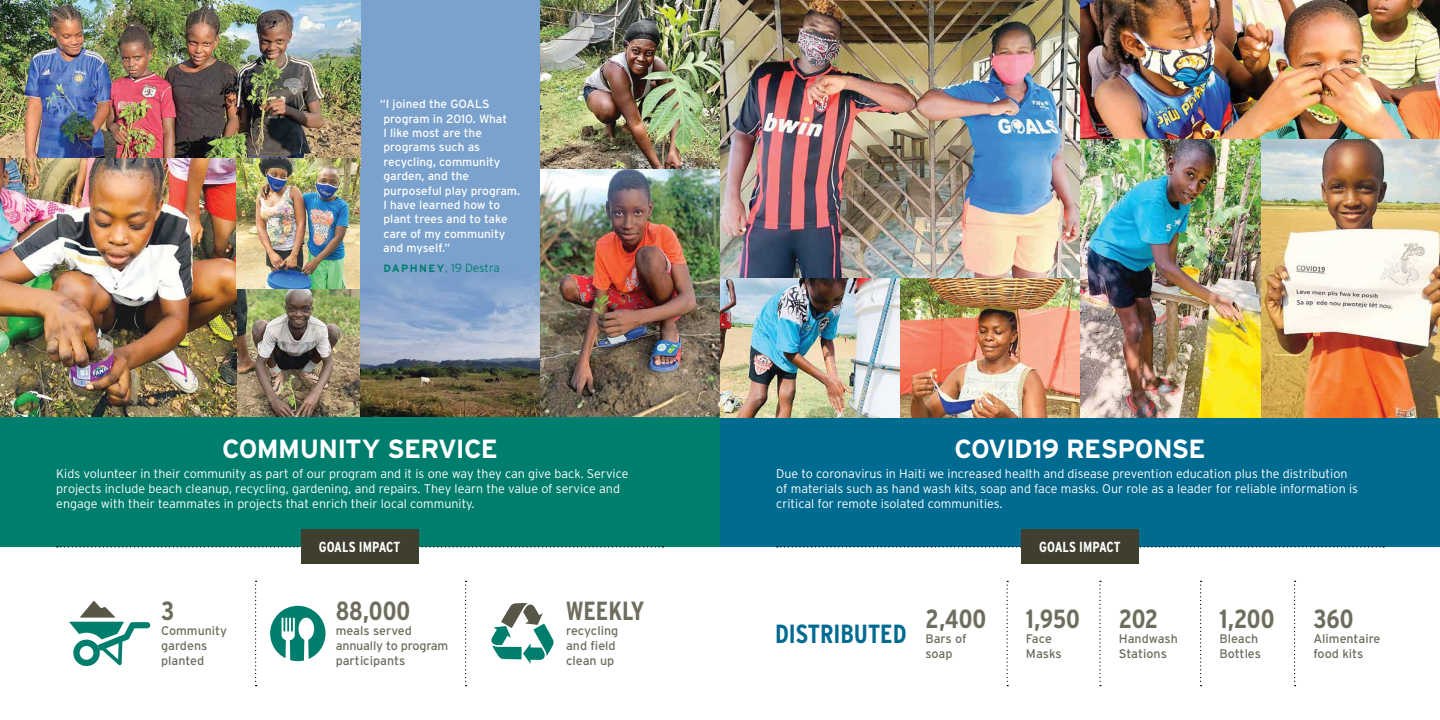
<style>
.page{position:relative;width:1440px;height:720px;background:#fff}
.page>*{position:absolute;margin:0;border:0;box-sizing:border-box;transform-origin:0 0}
.t1{font:700 condensed 26.25px "Interstate";color:#6e6d5e}
.t2{font:700 26.25px "Interstate";letter-spacing:-.025em;color:#fff}
.t3{font:700 condensed 26.25px "Interstate";color:#006b91}
.t4{font:700 condensed 14.62px "Interstate";letter-spacing:-.005em;color:#fff}
.t5{font:300 12.5px/15px "Interstate";color:#fff}
.t6{font:12.5px/15px "Interstate";color:#6e6d5e}
.t7{font:11.88px/14.4px "Interstate";color:#fff}
.t8{font:300 11.88px "Interstate";letter-spacing:-.005em;color:#007e6d}
.s1{font-weight:700;font-size:10.62px}
</style>
<div class="page">
<div style="left:354px;top:0;width:187px;height:418px;background:#7ba1cd"></div>
<img style="left:360px;top:267px;width:181px;height:151px">
<img style="left:0;top:0;width:361px;height:168px">
<img style="left:236px;top:288px;width:124px;height:130px">
<img style="left:0;top:159px;width:236px;height:259px">
<img style="left:541px;top:159px;width:180px;height:259px">
<img style="left:540px;top:0;width:180px;height:168px">
<div style="left:0;top:418px;width:720px;height:129px;background:#007e6d"></div>
<img style="left:236px;top:159px;width:124px;height:129px">
<svg style="left:69px;top:601px;width:81px;height:65px"></svg>
<svg style="left:255px;top:581px;width:2px;height:105px"></svg>
<svg style="left:465px;top:581px;width:2px;height:105px"></svg>
<svg style="left:270px;top:606px;width:56px;height:55px"></svg>
<svg style="left:57px;top:546px;width:606px;height:2px"></svg>
<div style="left:301px;top:530px;width:118px;height:34px;background:#403e2e"></div>
<div style="left:720px;top:418px;width:720px;height:129px;background:#006b91"></div>
<img style="left:721px;top:0;width:719px;height:418px">
<svg style="left:491px;top:603px;width:63px;height:61px"></svg>
<svg style="left:777px;top:546px;width:607px;height:2px"></svg>
<div style="left:1021px;top:530px;width:118px;height:34px;background:#403e2e"></div>
<svg style="left:1007px;top:581px;width:1px;height:105px"></svg>
<svg style="left:1099px;top:581px;width:2px;height:105px"></svg>
<svg style="left:1200px;top:581px;width:2px;height:105px"></svg>
<svg style="left:1294px;top:581px;width:2px;height:105px"></svg>
<p class="t7" style="left:380px;top:97px;width:142px">“I joined the GOALS program in 2010. What<br>I like most are the programs such as recycling, community garden, and the purposeful play program.<br>I have learned how to plant trees and to take care of my community and myself.”</p>
<p class="t8" style="left:383px;top:261px;width:118px"><span class="s1">DAPHNEY</span>, 19 Destra</p>
<h1 class="t2" style="left:222px;top:434px;width:277px">COMMUNITY SERVICE</h1>
<p class="t5" style="left:56px;top:466px;width:574px">Kids volunteer in their community as part of our program and it is one way they can give back. Service projects include beach cleanup, recycling, gardening, and repairs. They learn the value of service and engage with their teammates in projects that enrich their local community.</p>
<h1 class="t1" style="left:161px;top:596px;width:15px">3</h1>
<p class="t6" style="left:161px;top:623px;width:67px">Community gardens planted</p>
<p class="t4" style="left:319px;top:539px;width:83px">GOALS IMPACT</p>
<h1 class="t1" style="left:336px;top:596px;width:76px">88,000</h1>
<p class="t6" style="left:336px;top:623px;width:114px">meals served annually to program participants</p>
<h1 class="t1" style="left:566px;top:596px;width:80px">WEEKLY</h1>
<p class="t6" style="left:566px;top:623px;width:54px">recycling and field clean up</p>
<h1 class="t2" style="left:954px;top:434px;width:253px">COVID19 RESPONSE</h1>
<p class="t5" style="left:776px;top:466px;width:583px">Due to coronavirus in Haiti we increased health and disease prevention education plus the distribution of materials such as hand wash kits, soap and face masks. Our role as a leader for reliable information is critical for remote isolated communities.</p>
<h1 class="t3" style="left:775px;top:619px;width:133px">DISTRIBUTED</h1>
<h1 class="t1" style="left:925px;top:604px;width:63px">2,400</h1>
<p class="t6" style="left:925px;top:631px;width:43px">Bars of soap</p>
<p class="t4" style="left:1039px;top:539px;width:83px">GOALS IMPACT</p>
<h1 class="t1" style="left:1026px;top:604px;width:56px">1,950</h1>
<p class="t6" style="left:1026px;top:631px;width:37px">Face<br>Masks</p>
<h1 class="t1" style="left:1119px;top:604px;width:41px">202</h1>
<p class="t6" style="left:1119px;top:631px;width:61px">Handwash<br>Stations</p>
<h1 class="t1" style="left:1219px;top:604px;width:57px">1,200</h1>
<p class="t6" style="left:1219px;top:631px;width:43px">Bleach<br>Bottles</p>
<h1 class="t1" style="left:1313px;top:604px;width:42px">360</h1>
<p class="t6" style="left:1313px;top:631px;width:69px">Alimentaire food kits</p>
</div>
